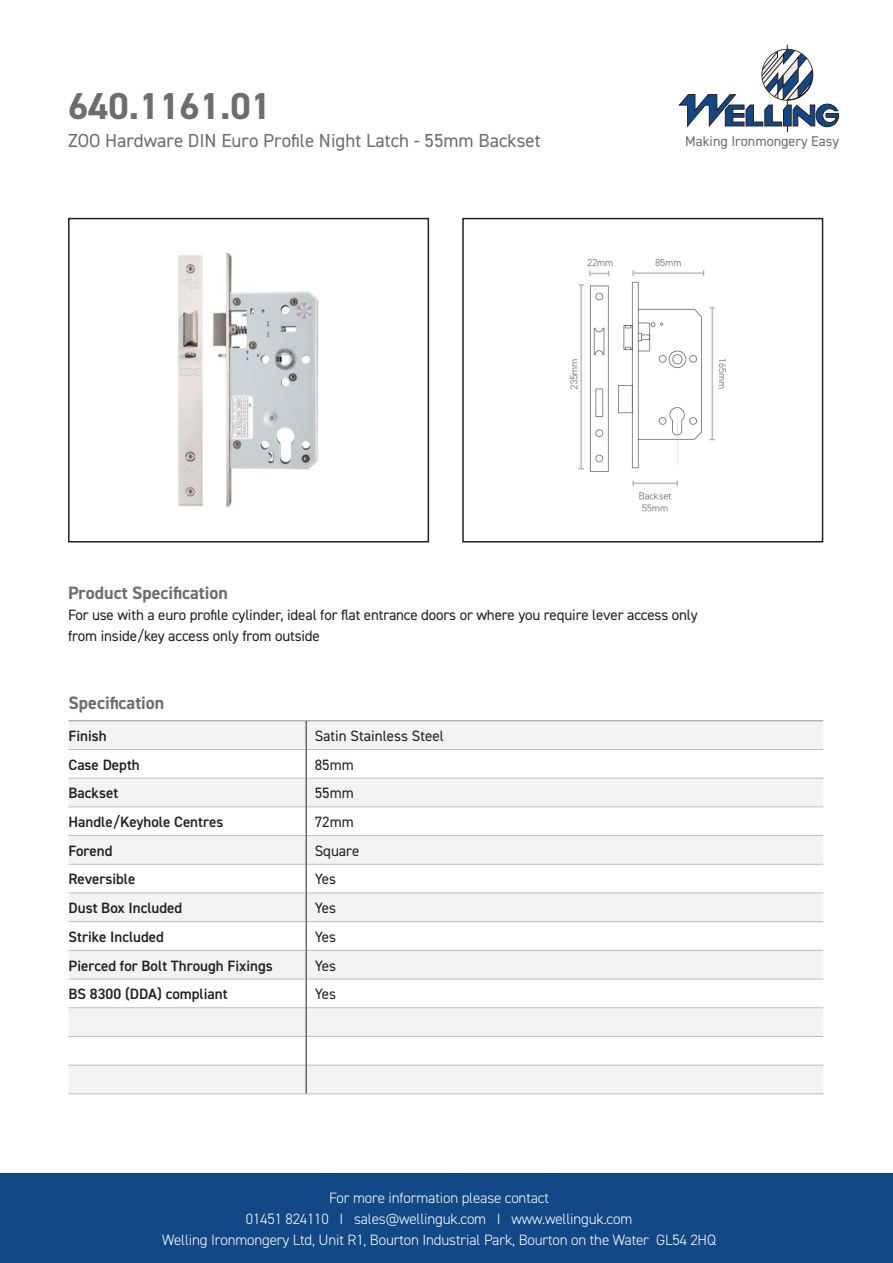
<style>
.page{position:relative;width:893px;height:1263px;background:#fff}
.page>*{position:absolute;margin:0;border:0;box-sizing:border-box;transform-origin:0 0}
.t1{font:700 37.5px "DIN2014";color:#6c6d70}
.t2{font:18.9px "DIN2014";color:#6c6d70}
.t3{font:700 18px "DIN2014";color:#6c6d70}
.t4{font:15px/21px "DIN2014";letter-spacing:-.01em;color:#231f20}
.t5{font:300 15px/21px "DIN2014";letter-spacing:-.01em;color:#fff;text-align:center}
.t6{font:600 15px "DIN2014";color:#231f20}
.t7{font:14.1px "DIN2014";color:#6c6d70}
</style>
<div class="page">
<div style="left:0;top:1174px;width:893px;height:89px;background:#124885"></div>
<svg style="left:678px;top:45px;width:161px;height:87px"></svg>
<div style="left:68px;top:218px;width:361px;height:324px;border:2px solid #231f20"></div>
<div style="left:462px;top:218px;width:361px;height:324px;border:2px solid #231f20"></div>
<svg style="left:69px;top:721px;width:754px;height:372px;fill:#f2f3f4"></svg>
<hr style="left:69px;top:720px;width:237px;height:1px;background:#939598">
<hr style="left:306px;top:720px;width:517px;height:1px;background:#939598">
<hr style="left:69px;top:749px;width:237px;height:1px;background:#bcbdc0">
<hr style="left:307px;top:749px;width:516px;height:1px;background:#bcbdc0">
<hr style="left:69px;top:778px;width:237px;height:1px;background:#bcbdc0">
<hr style="left:307px;top:778px;width:516px;height:1px;background:#bcbdc0">
<hr style="left:69px;top:807px;width:237px;height:1px;background:#bcbdc0">
<hr style="left:307px;top:807px;width:516px;height:1px;background:#bcbdc0">
<hr style="left:69px;top:835px;width:237px;height:1px;background:#bcbdc0">
<hr style="left:307px;top:835px;width:516px;height:1px;background:#bcbdc0">
<hr style="left:69px;top:864px;width:237px;height:1px;background:#bcbdc0">
<hr style="left:307px;top:864px;width:516px;height:1px;background:#bcbdc0">
<hr style="left:69px;top:893px;width:237px;height:1px;background:#bcbdc0">
<hr style="left:307px;top:893px;width:516px;height:1px;background:#bcbdc0">
<hr style="left:69px;top:921px;width:237px;height:1px;background:#bcbdc0">
<hr style="left:307px;top:921px;width:516px;height:1px;background:#bcbdc0">
<hr style="left:69px;top:950px;width:237px;height:1px;background:#bcbdc0">
<hr style="left:307px;top:950px;width:516px;height:1px;background:#bcbdc0">
<hr style="left:69px;top:979px;width:237px;height:1px;background:#bcbdc0">
<hr style="left:307px;top:979px;width:516px;height:1px;background:#bcbdc0">
<hr style="left:69px;top:1007px;width:237px;height:1px;background:#bcbdc0">
<hr style="left:307px;top:1007px;width:516px;height:1px;background:#bcbdc0">
<hr style="left:69px;top:1036px;width:237px;height:1px;background:#bcbdc0">
<hr style="left:307px;top:1036px;width:516px;height:1px;background:#bcbdc0">
<hr style="left:69px;top:1065px;width:237px;height:1px;background:#bcbdc0">
<hr style="left:307px;top:1065px;width:516px;height:1px;background:#bcbdc0">
<hr style="left:69px;top:1093px;width:237px;height:1px;background:#bcbdc0">
<hr style="left:306px;top:1093px;width:517px;height:1px;background:#bcbdc0">
<svg style="left:306px;top:721px;width:1px;height:372px"></svg>
<img style="left:178px;top:252px;width:141px;height:255px">
<img style="left:570px;top:259px;width:156px;height:253px">
<p class="t1" style="left:68px;top:81px;width:204px">640.1161.01</p>
<p class="t2" style="left:68px;top:128px;width:474px">ZOO Hardware DIN Euro Profile Night Latch - 55mm Backset</p>
<p class="t7" style="left:685px;top:132px;width:155px">Making Ironmongery Easy</p>
<p class="t3" style="left:68px;top:581px;width:161px">Product Specification</p>
<p class="t4" style="left:68px;top:604px;width:631px">For use with a euro profile cylinder, ideal for flat entrance doors or where you require lever access only from inside/key access only from outside</p>
<p class="t3" style="left:69px;top:691px;width:97px">Specification</p>
<p class="t6" style="left:69px;top:726px;width:40px">Finish</p>
<p class="t4" style="left:315px;top:725px;width:131px">Satin Stainless Steel</p>
<p class="t6" style="left:69px;top:754px;width:73px">Case Depth</p>
<p class="t4" style="left:315px;top:754px;width:41px">85mm</p>
<p class="t6" style="left:69px;top:783px;width:51px">Backset</p>
<p class="t4" style="left:315px;top:782px;width:41px">55mm</p>
<p class="t6" style="left:69px;top:812px;width:156px">Handle/Keyhole Centres</p>
<p class="t4" style="left:315px;top:811px;width:41px">72mm</p>
<p class="t6" style="left:69px;top:841px;width:45px">Forend</p>
<p class="t4" style="left:315px;top:840px;width:46px">Square</p>
<p class="t6" style="left:69px;top:869px;width:68px">Reversible</p>
<p class="t4" style="left:315px;top:868px;width:23px">Yes</p>
<p class="t6" style="left:69px;top:898px;width:115px">Dust Box Included</p>
<p class="t4" style="left:315px;top:897px;width:23px">Yes</p>
<p class="t6" style="left:69px;top:927px;width:97px">Strike Included</p>
<p class="t4" style="left:315px;top:926px;width:23px">Yes</p>
<p class="t6" style="left:69px;top:955px;width:206px">Pierced for Bolt Through Fixings</p>
<p class="t4" style="left:315px;top:954px;width:23px">Yes</p>
<p class="t6" style="left:69px;top:984px;width:160px">BS 8300 (DDA) compliant</p>
<p class="t4" style="left:315px;top:983px;width:23px">Yes</p>
<p class="t5" style="left:162px;top:1187px;width:555px">For more information please contact<br>01451 824110 I sales@wellinguk.com I www.wellinguk.com<br>Welling Ironmongery Ltd, Unit R1, Bourton Industrial Park, Bourton on the Water GL54 2HQ</p>
</div>
